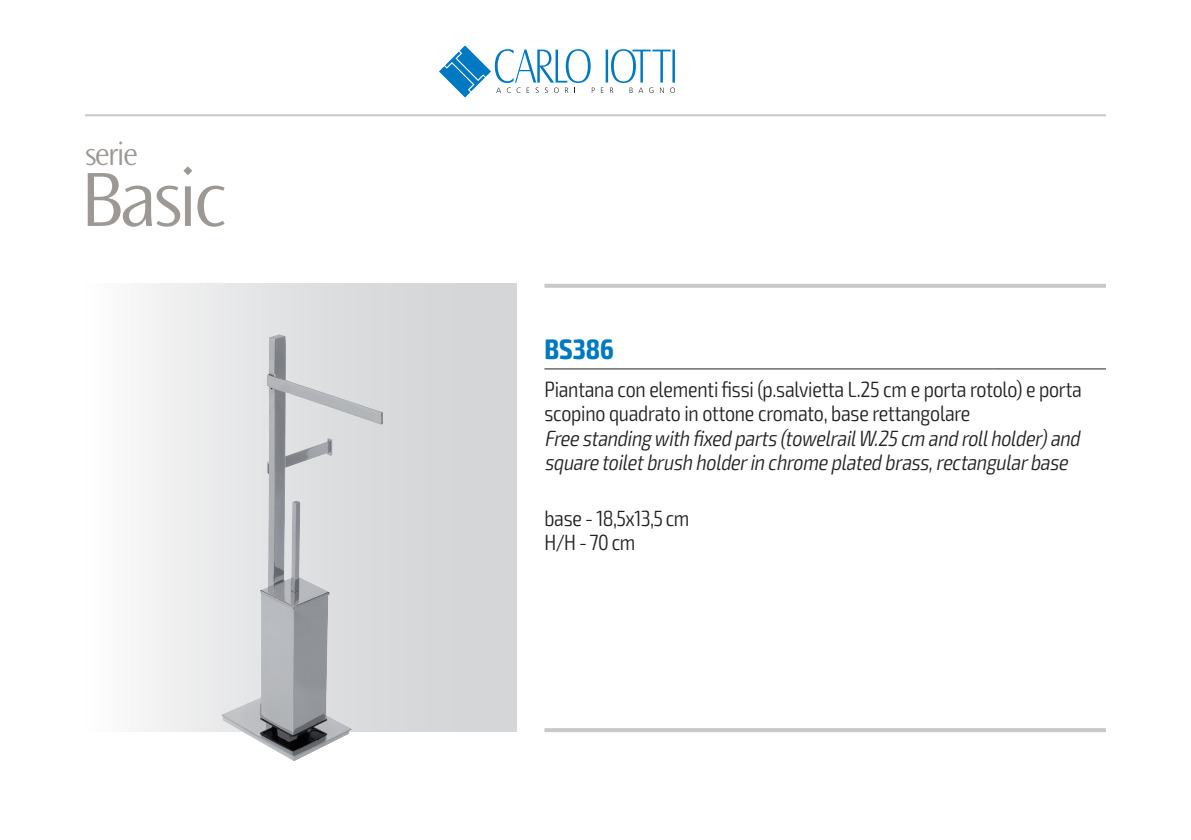
<style>
.page{position:relative;width:1191px;height:840px;background:#fff}
.page>*{position:absolute;margin:0;border:0;box-sizing:border-box;transform-origin:0 0}
.t1{font:300 80px "Ocean Sans Std";letter-spacing:-.05em;color:#9d9893}
.t2{font:300 32px "Ocean Sans Std";letter-spacing:-.05em;color:#9d9893}
.t3{font:700 condensed 28px "Exo 2";color:#0079c2}
.t4{font:300 condensed 22px/24px "Exo 2";letter-spacing:-.01em;color:#231f20}
.t5{font:italic 300 condensed 22px/24px "Exo 2";color:#231f20}
</style>
<div class="page">
<div style="left:85px;top:283px;width:431px;height:448px;background:linear-gradient(to right,#f8f8f9,#cecfd1)"></div>
<svg style="left:544px;top:283px;width:562px;height:4px;fill:#c7c8ca"></svg>
<hr style="left:544px;top:728px;width:562px;height:3px;background:#c7c8ca">
<hr style="left:85px;top:114px;width:1021px;height:2px;background:#c7c8ca">
<svg style="left:439px;top:45px;width:156px;height:52px"></svg>
<svg style="left:601px;top:49px;width:74px;height:44px"></svg>
<img style="left:221px;top:334px;width:161px;height:426px">
<hr style="left:544px;top:368px;width:449px;height:1px;background:#231f20">
<hr style="left:993px;top:368px;width:113px;height:1px;background:#231f20">
<h2 class="t2" style="left:85px;top:137px;width:54px">serie</h2>
<h1 class="t1" style="left:80px;top:155px;width:147px">Basic</h1>
<p class="t3" style="left:544px;top:332px;width:71px">BS386</p>
<p class="t4" style="left:544px;top:378px;width:539px">Piantana con elementi fissi (p.salvietta L.25 cm e porta rotolo) e porta scopino quadrato in ottone cromato, base rettangolare</p>
<p class="t5" style="left:544px;top:426px;width:541px">Free standing with fixed parts(towelrailW.25 cm and rollholder)and square toiletbrush holderin chrome plated brass,rectangularbase</p>
<p class="t4" style="left:544px;top:507px;width:146px">base - 18,5x13,5 cm<br>H/H - 70 cm</p>
</div>
